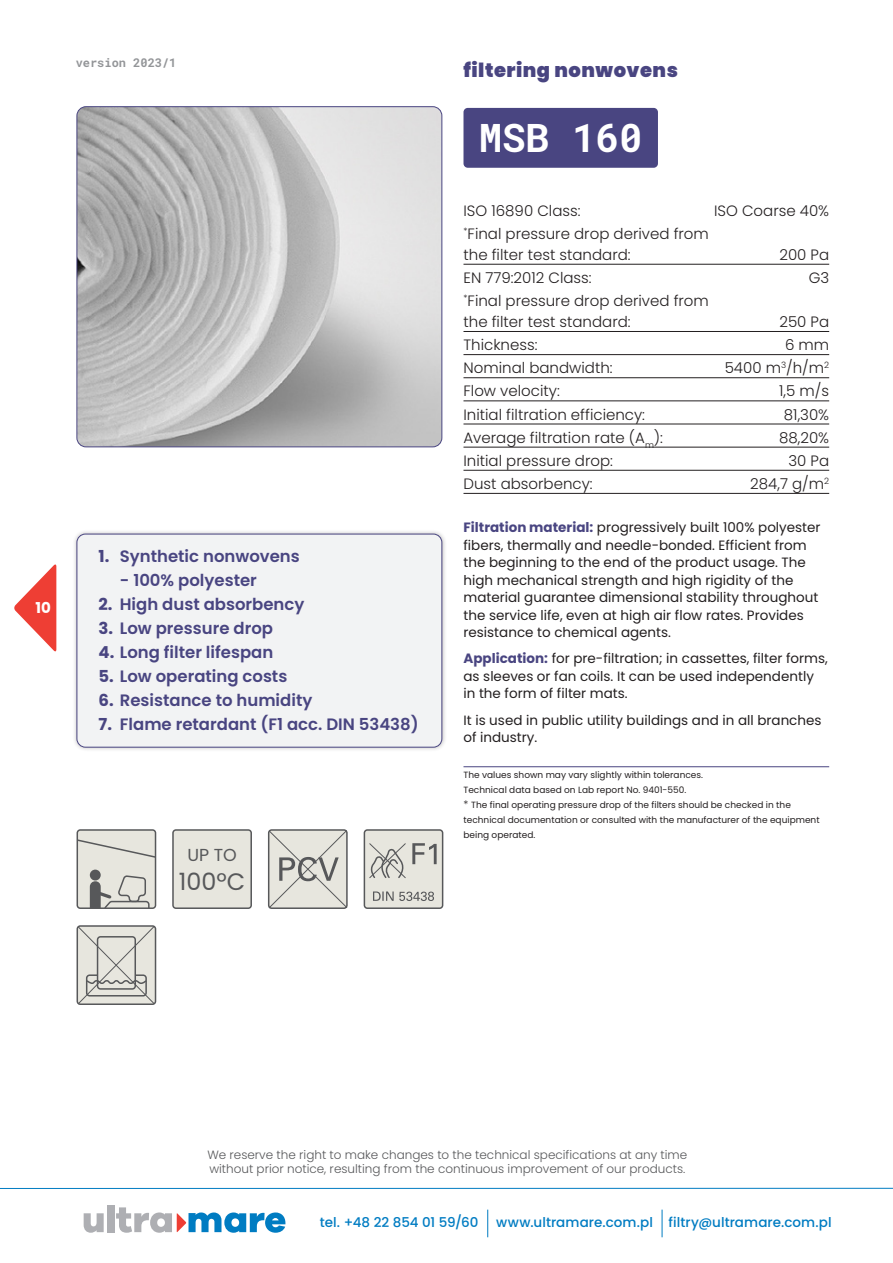
<style>
.page{position:relative;width:893px;height:1263px;background:#fff}
.page>*{position:absolute;margin:0;border:0;box-sizing:border-box;transform-origin:0 0}
.product_name{font:700 39px "Roboto Mono";color:#fff}
.t1{font:23.85px "Poppins";color:#57585a}
.t2{font:900 19.5px "Poppins";letter-spacing:.025em;color:#494581}
.t3{font:17.4px "Poppins";color:#57585a}
.t4{font:600 16.5px "Poppins";color:#494581}
.dane{font:300 15px/21px "Poppins";color:#231f20}
.dane_bez_linii{font:300 15px "Poppins";color:#231f20}
.t5{font:700 15px "Poppins";color:#fff}
.text{font:13.5px/17.5px "Poppins";color:#231f20}
.t6{font:500 13.5px "Poppins";letter-spacing:.005em;color:#007cc2}
.t7{font:300 12px/14.4px "Poppins";color:#57585a}
.t8{font:700 12px "Roboto Mono";color:#939598}
.adnotacja{font:9px/15px "Poppins";color:#231f20}
.s1{font-weight:700}
.s2{font-weight:700;color:#494581}
.s3{font-weight:300;font-size:10.5px}
</style>
<div class="page">
<svg style="left:84px;top:1213px;width:20px;height:20px"></svg>
<div style="left:107px;top:1205px;width:7px;height:27px;background:#aeafb3"></div>
<svg style="left:116px;top:1207px;width:169px;height:26px"></svg>
<svg style="left:14px;top:564px;width:42px;height:88px"></svg>
<hr style="left:0;top:1188px;width:893px;height:1px;background:#007cc2">
<svg style="left:487px;top:1209px;width:1px;height:28px"></svg>
<svg style="left:662px;top:1209px;width:1px;height:28px"></svg>
<img style="left:77px;top:107px;width:365px;height:340px">
<div style="left:77px;top:106px;width:365px;height:341px;border:1px solid #494581;border-radius:9px"></div>
<hr style="left:463px;top:264px;width:366px;height:1px;background:#231f20">
<hr style="left:463px;top:331px;width:366px;height:1px;background:#231f20">
<hr style="left:463px;top:354px;width:366px;height:1px;background:#231f20">
<hr style="left:463px;top:377px;width:366px;height:1px;background:#231f20">
<hr style="left:463px;top:401px;width:366px;height:1px;background:#231f20">
<hr style="left:463px;top:424px;width:366px;height:1px;background:#231f20">
<hr style="left:463px;top:447px;width:366px;height:1px;background:#231f20">
<hr style="left:463px;top:470px;width:366px;height:1px;background:#231f20">
<hr style="left:463px;top:493px;width:366px;height:1px;background:#231f20">
<hr style="left:463px;top:766px;width:366px;height:1px;background:#494581">
<div style="left:463px;top:108px;width:195px;height:60px;background:#494581;border-radius:4px"></div>
<div style="left:72px;top:529px;width:375px;height:223px;background:#231f20;opacity:.3"></div>
<div style="left:77px;top:534px;width:365px;height:213px;background:#f2f3f4;border-radius:9px"></div>
<div style="left:77px;top:534px;width:365px;height:213px;border:1px solid #494581;border-radius:9px"></div>
<div style="left:77px;top:830px;width:79px;height:78px;background:#e7e6de;border-radius:3px"></div>
<div style="left:77px;top:829px;width:79px;height:80px;border:2px solid #57585a;border-radius:3px"></div>
<svg style="left:77px;top:838px;width:79px;height:21px"></svg>
<div style="left:90px;top:869px;width:11px;height:11px;background:#57585a;border-radius:50%"></div>
<svg style="left:90px;top:874px;width:60px;height:35px"></svg>
<div style="left:173px;top:830px;width:78px;height:78px;background:#e7e6de;border-radius:3px"></div>
<div style="left:172px;top:829px;width:80px;height:80px;border:2px solid #57585a;border-radius:3px"></div>
<svg style="left:268px;top:829px;width:80px;height:80px"></svg>
<div style="left:364px;top:830px;width:79px;height:78px;background:#e7e6de;border-radius:3px"></div>
<div style="left:364px;top:829px;width:79px;height:80px;border:2px solid #57585a;border-radius:3px"></div>
<svg style="left:373px;top:891px;width:61px;height:10px"></svg>
<svg style="left:369px;top:843px;width:68px;height:35px"></svg>
<svg style="left:77px;top:925px;width:78px;height:80px"></svg>
<p class="t5" style="left:36px;top:599px;width:17px">10</p>
<p class="t8" style="left:76px;top:54px;width:102px">version 2023/1</p>
<h3 class="t2" style="left:463px;top:59px;width:216px">filtering nonwovens</h3>
<p class="product_name" style="left:479px;top:111px;width:165px">MSB 160</p>
<p class="dane_bez_linii" style="left:463px;top:202px;width:119px">ISO 16890 Class:</p>
<p class="dane_bez_linii" style="left:714px;top:202px;width:117px">ISO Coarse 40%</p>
<p class="dane" style="left:463px;top:223px;width:247px"><sup>*</sup>Final pressure drop derived from the filter test standard:</p>
<p class="dane" style="left:779px;top:244px;width:51px">200 Pa</p>
<p class="t4" style="left:99px;top:546px;width:203px"><span class="s1">1.</span> Synthetic nonwovens</p>
<p class="t4" style="left:120px;top:570px;width:139px">- 100% polyester</p>
<p class="t4" style="left:99px;top:594px;width:207px"><span class="s1">2.</span> High dust absorbency</p>
<p class="t4" style="left:99px;top:618px;width:176px"><span class="s1">3.</span> Low pressure drop</p>
<p class="t4" style="left:99px;top:642px;width:176px"><span class="s1">4.</span> Long filter lifespan</p>
<p class="t4" style="left:99px;top:666px;width:190px"><span class="s1">5.</span> Low operating costs</p>
<p class="t4" style="left:99px;top:690px;width:215px"><span class="s1">6.</span> Resistance to humidity</p>
<p class="t4" style="left:99px;top:714px;width:322px"><span class="s1">7.</span> Flame retardant (F1 acc. DIN 53438)</p>
<p class="t3" style="left:187px;top:844px;width:51px">UP TO</p>
<p class="t1" style="left:179px;top:868px;width:68px">100ºC</p>
<p class="dane_bez_linii" style="left:463px;top:269px;width:130px">EN 779:2012 Class:</p>
<p class="dane_bez_linii" style="left:809px;top:269px;width:22px">G3</p>
<p class="dane" style="left:463px;top:290px;width:247px"><sup>*</sup>Final pressure drop derived from the filter test standard:</p>
<p class="dane" style="left:779px;top:311px;width:51px">250 Pa</p>
<p class="dane" style="left:463px;top:334px;width:76px">Thickness:</p>
<p class="dane" style="left:785px;top:334px;width:46px">6 mm</p>
<p class="dane" style="left:463px;top:358px;width:151px">Nominal bandwidth:</p>
<p class="dane" style="left:725px;top:358px;width:106px">5400 m<sup>3</sup>/h/m<sup>2</sup></p>
<p class="dane" style="left:463px;top:381px;width:98px">Flow velocity:</p>
<p class="dane" style="left:779px;top:381px;width:51px">1,5 m/s</p>
<p class="dane" style="left:463px;top:404px;width:183px">Initial filtration efficiency:</p>
<p class="dane" style="left:784px;top:404px;width:47px">81,30%</p>
<p class="dane" style="left:463px;top:427px;width:201px">Average filtration rate (A<sub>m</sub>):</p>
<p class="dane" style="left:779px;top:427px;width:52px">88,20%</p>
<p class="dane" style="left:463px;top:450px;width:151px">Initial pressure drop:</p>
<p class="dane" style="left:788px;top:450px;width:42px">30 Pa</p>
<p class="dane" style="left:463px;top:473px;width:131px">Dust absorbency:</p>
<p class="dane" style="left:750px;top:473px;width:80px">284,7 g/m<sup>2</sup></p>
<p class="text" style="left:463px;top:518px;width:359px"><span class="s2">Filtration material:</span> progressively built 100% polyester fibers, thermally and needle-bonded. Efficient from the beginning to the end of the product usage. The high mechanical strength and high rigidity of the material guarantee dimensional stability throughout the service life, even at high air flow rates. Provides resistance to chemical agents.</p>
<p class="text" style="left:463px;top:650px;width:366px"><span class="s2">Application:</span> for pre-filtration; in cassettes, filter forms, as sleeves or fan coils. It can be used independently in the form of filter mats.</p>
<p class="text" style="left:463px;top:711px;width:360px">It is used in public utility buildings and in all branches of industry.</p>
<p class="adnotacja" style="left:463px;top:768px;width:241px">The values shown may vary slightly within tolerances.</p>
<p class="adnotacja" style="left:463px;top:783px;width:224px">Technical data based on Lab report No. 9401-550.</p>
<p class="adnotacja" style="left:463px;top:798px;width:358px"><span class="s3">*</span> The final operating pressure drop of the filters should be checked in the technical documentation or consulted with the manufacturer of the equipment being operated.</p>
<p class="t7" style="left:207px;top:1148px;width:481px">We reserve the right to make changes to the technical specifications at any time without prior notice, resulting from the continuous improvement of our products.</p>
<p class="t6" style="left:320px;top:1215px;width:160px">tel. +48 22 854 01 59/60</p>
<p class="t6" style="left:496px;top:1215px;width:337px">www.ultramare.com.pl filtry@ultramare.com.pl</p>
</div>
